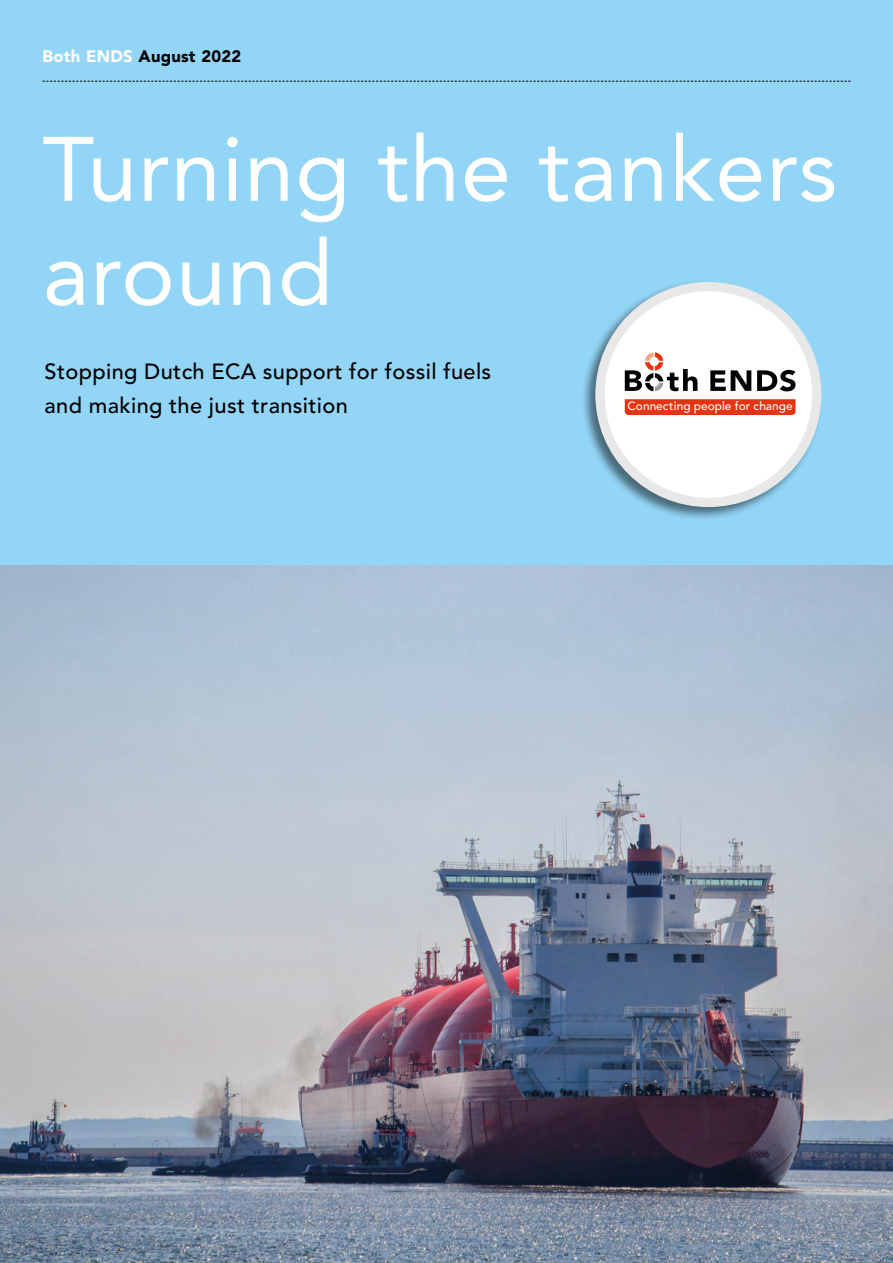
<style>
.page{position:relative;width:893px;height:1263px;background:#fff}
.page>*{position:absolute;margin:0;border:0;box-sizing:border-box;transform-origin:0 0}
.t1{font:90.15px/104.1px "Avenir";letter-spacing:.01em;color:#fff}
.t2{font:500 21.9px/34px "Avenir";letter-spacing:.015em;color:#000}
.t3{font:900 16.5px "Avenir";letter-spacing:.015em;color:#000}
.t4{font:500 11.85px "Avenir";color:#fff}
.s1{color:#fff}
</style>
<div class="page">
<div style="left:0;top:0;width:893px;height:573px;background:#93d5f6"></div>
<img style="left:0;top:566px;width:893px;height:697px">
<svg style="left:43px;top:81px;width:807px;height:1px"></svg>
<div style="left:581px;top:279px;width:242px;height:241px;background:#000;opacity:.5"></div>
<div style="left:600px;top:287px;width:217px;height:215px;background:#fff;border-radius:50%"></div>
<div style="left:595px;top:282px;width:226px;height:225px;border:9px solid #e8e8e8;border-radius:50%"></div>
<svg style="left:710px;top:370px;width:41px;height:21px"></svg>
<svg style="left:757px;top:370px;width:38px;height:21px"></svg>
<svg style="left:625px;top:352px;width:72px;height:39px"></svg>
<div style="left:625px;top:399px;width:170px;height:16px;background:#e63312"></div>
<p class="t3" style="left:43px;top:47px;width:200px"><span class="s1">Both ENDS</span> August 2022</p>
<h1 class="t1" style="left:43px;top:118px;width:796px">Turning the tankers around</h1>
<p class="t2" style="left:45px;top:355px;width:448px">Stopping Dutch ECA support for fossil fuels and making the just transition</p>
<p class="t4" style="left:628px;top:399px;width:167px">Connecting people for change</p>
</div>
